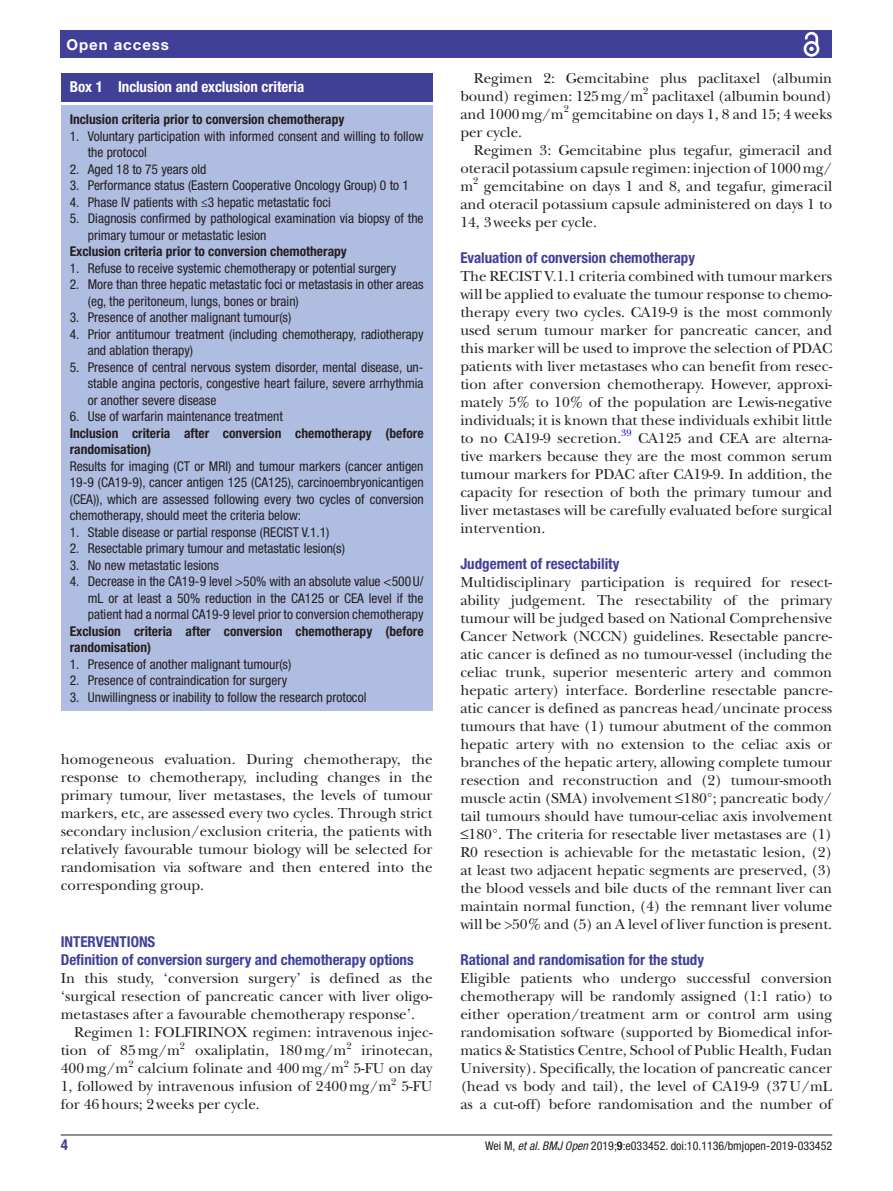
<style>
.page{position:relative;width:893px;height:1191px;background:#fff}
.page>*{position:absolute;margin:0;border:0;box-sizing:border-box;transform-origin:0 0}
.t1{font:15px/18px "New Baskerville";color:#231f20;text-align:justify}
.t2{font:700 condensed 15px/18px "Helvetica Neue LT Std";color:#414099}
.t3{font:700 condensed 15px "Helvetica Neue LT Std";color:#fff}
.t4{font:700 15px "Helvetica Neue LT Std";letter-spacing:.065em;color:#fff}
.t5{font:condensed 13.5px/16.5px "Helvetica Neue LT Std";color:#231f20}
.t6{font:700 condensed 13.5px/16.5px "Helvetica Neue LT Std";color:#231f20}
.t7{font:condensed 12px "Helvetica Neue LT Std";color:#231f20}
.t8{font:9.9px "New Baskerville";color:#231f20}
.s1{font-style:italic}
.s2{font-weight:700}
</style>
<div class="page">
<hr style="left:61px;top:1134px;width:771px;height:1px;background:#231f20">
<div style="left:61px;top:31px;width:771px;height:27px;background:#414099"></div>
<svg style="left:803px;top:31px;width:17px;height:26px"></svg>
<div style="left:61px;top:73px;width:372px;height:28px;background:#414099"></div>
<div style="left:61px;top:106px;width:372px;height:605px;background:#afbde1"></div>
<p class="t4" style="left:66px;top:35px;width:104px">Open access</p>
<p class="t3" style="left:70px;top:78px;width:236px">Box 1 Inclusion and exclusion criteria</p>
<p class="t6" style="left:70px;top:111px;width:276px">Inclusion criteria prior to conversion chemotherapy</p>
<p class="t5" style="left:88px;top:128px;width:337px;text-indent:-18px">1. Voluntary participation with informed consent and willing to follow the protocol</p>
<p class="t5" style="left:70px;top:161px;width:138px">2. Aged 18 to 75 years old</p>
<p class="t5" style="left:70px;top:177px;width:341px">3. Performance status (Eastern Cooperative Oncology Group) 0 to 1</p>
<p class="t5" style="left:70px;top:194px;width:263px">4. Phase IV patients with ≤3 hepatic metastatic foci</p>
<p class="t5" style="left:88px;top:210px;width:337px;text-indent:-18px">5. Diagnosis confirmed by pathological examination via biopsy of the primary tumour or metastatic lesion</p>
<p class="t6" style="left:70px;top:243px;width:279px">Exclusion criteria prior to conversion chemotherapy</p>
<p class="t5" style="left:70px;top:260px;width:328px">1. Refuse to receive systemic chemotherapy or potential surgery</p>
<p class="t5" style="left:88px;top:276px;width:337px;text-indent:-18px">2. More than three hepatic metastatic foci or metastasis in other areas (eg, the peritoneum, lungs, bones or brain)</p>
<p class="t5" style="left:70px;top:309px;width:223px">3. Presence of another malignant tumour(s)</p>
<p class="t5" style="left:88px;top:326px;width:337px;text-indent:-18px">4. Prior antitumour treatment (including chemotherapy, radiotherapy and ablation therapy)</p>
<p class="t5" style="left:88px;top:359px;width:337px;text-align:justify;text-indent:-18px">5. Presence of central nervous system disorder, mental disease, un&shy;stable angina pectoris, congestive heart failure, severe arrhythmia or another severe disease</p>
<p class="t5" style="left:70px;top:408px;width:215px">6. Use of warfarin maintenance treatment</p>
<p class="t6" style="left:70px;top:424px;width:355px">Inclusion criteria after conversion chemotherapy (before randomisation)</p>
<p class="t5" style="left:70px;top:458px;width:355px;text-align:justify">Results for imaging (CT or MRI) and tumour markers (cancer antigen 19-9 (CA19-9), cancer antigen 125 (CA125), carcinoembryonicantigen (CEA)), which are assessed following every two cycles of conversion chemotherapy, should meet the criteria below:</p>
<p class="t5" style="left:70px;top:523px;width:261px">1. Stable disease or partial response (RECIST V.1.1)</p>
<p class="t5" style="left:70px;top:540px;width:277px">2. Resectable primary tumour and metastatic lesion(s)</p>
<p class="t5" style="left:70px;top:556px;width:151px">3. No new metastatic lesions</p>
<p class="t5" style="left:88px;top:573px;width:337px;text-align:justify;text-indent:-18px">4. Decrease in the CA19-9 level &gt;50% with an absolute value &lt;500U/ mL or at least a 50% reduction in the CA125 or CEA level if the patient had a normal CA19-9 level prior to conversion chemotherapy</p>
<p class="t6" style="left:70px;top:622px;width:355px">Exclusion criteria after conversion chemotherapy (before randomisation)</p>
<p class="t5" style="left:70px;top:655px;width:223px">1. Presence of another malignant tumour(s)</p>
<p class="t5" style="left:70px;top:672px;width:219px">2. Presence of contraindication for surgery</p>
<p class="t5" style="left:70px;top:688px;width:298px">3. Unwillingness or inability to follow the research protocol</p>
<p class="t1" style="left:61px;top:750px;width:373px">homogeneous evaluation. During chemotherapy, the response to chemotherapy, including changes in the primary tumour, liver metastases, the levels of tumour markers, etc, are assessed every two cycles. Through strict secondary inclusion/exclusion criteria, the patients with relatively favourable tumour biology will be selected for randomisation via software and then entered into the corresponding group.</p>
<p class="t2" style="left:61px;top:932px;width:354px">Interventions<br>Definition of conversion surgery and chemotherapy options</p>
<p class="t1" style="left:61px;top:969px;width:373px">In this study, ‘conversion surgery’ is defined as the ‘surgical resection of pancreatic cancer with liver oligo&shy;metastases after a favourable chemotherapy response’.</p>
<p class="t1" style="left:61px;top:1023px;width:373px;text-indent:14px">Regimen 1: FOLFIRINOX regimen: intravenous injec&shy;tion of 85mg/m</p>
<p class="t8" style="left:180px;top:1039px;width:7px">2</p>
<p class="t1" style="left:195px;top:1041px;width:153px">oxaliplatin, 180mg/m</p>
<p class="t8" style="left:346px;top:1039px;width:7px">2</p>
<p class="t1" style="left:361px;top:1041px;width:73px">irinotecan,</p>
<p class="t1" style="left:61px;top:1059px;width:69px">400mg/m</p>
<p class="t8" style="left:128px;top:1057px;width:7px">2</p>
<p class="t1" style="left:138px;top:1059px;width:208px">calcium folinate and 400mg/m</p>
<p class="t8" style="left:344px;top:1057px;width:7px">2</p>
<p class="t1" style="left:61px;top:1059px;width:373px;text-indent:293px">5-FU on day<br>1, followed by intravenous infusion of 2400mg/m</p>
<p class="t8" style="left:391px;top:1075px;width:7px">2</p>
<p class="t1" style="left:401px;top:1077px;width:33px">5-FU</p>
<p class="t1" style="left:61px;top:1095px;width:201px">for 46hours; 2weeks per cycle.</p>
<p class="t1" style="left:460px;top:69px;width:373px;text-indent:14px">Regimen 2: Gemcitabine plus paclitaxel (albumin bound) regimen: 125mg/m</p>
<p class="t8" style="left:643px;top:85px;width:7px">2</p>
<p class="t1" style="left:652px;top:87px;width:182px">paclitaxel (albumin bound)</p>
<p class="t1" style="left:460px;top:105px;width:105px">and 1000mg/m</p>
<p class="t8" style="left:564px;top:103px;width:7px">2</p>
<p class="t1" style="left:572px;top:105px;width:262px">gemcitabine on days 1, 8 and 15; 4 weeks</p>
<p class="t1" style="left:460px;top:123px;width:63px">per cycle.</p>
<p class="t1" style="left:474px;top:141px;width:360px">Regimen 3: Gemcitabine plus tegafur, gimeracil and</p>
<p class="t1" style="left:460px;top:159px;width:373px">oteracil potassium capsule regimen: injection of 1000mg/</p>
<p class="t1" style="left:460px;top:177px;width:14px">m</p>
<p class="t8" style="left:473px;top:175px;width:7px">2</p>
<p class="t1" style="left:460px;top:177px;width:373px;text-indent:23px">gemcitabine on days 1 and 8, and tegafur, gimeracil and oteracil potassium capsule administered on days 1 to 14, 3weeks per cycle.</p>
<p class="t2" style="left:460px;top:248px;width:236px">Evaluation of conversion chemotherapy</p>
<p class="t1" style="left:460px;top:267px;width:373px">The RECIST V.1.1 criteria combined with tumour markers will be applied to evaluate the tumour response to chemo&shy;therapy every two cycles. CA19-9 is the most commonly used serum tumour marker for pancreatic cancer, and this marker will be used to improve the selection of PDAC patients with liver metastases who can benefit from resec&shy;tion after conversion chemotherapy. However, approxi&shy;mately 5% to 10% of the population are Lewis-negative individuals; it is known that these individuals exhibit little to no CA19-9 secretion.<sup>39</sup> CA125 and CEA are alterna&shy;tive markers because they are the most common serum tumour markers for PDAC after CA19-9. In addition, the capacity for resection of both the primary tumour and liver metastases will be carefully evaluated before surgical intervention.</p>
<p class="t2" style="left:460px;top:554px;width:161px">Judgement of resectability</p>
<p class="t1" style="left:460px;top:573px;width:373px">Multidisciplinary participation is required for resect&shy;ability judgement. The resectability of the primary tumour will be judged based on National Comprehensive Cancer Network (NCCN) guidelines. Resectable pancre&shy;atic cancer is defined as no tumour-vessel (including the celiac trunk, superior mesenteric artery and common hepatic artery) interface. Borderline resectable pancre&shy;atic cancer is defined as pancreas head/uncinate process tumours that have (1) tumour abutment of the common hepatic artery with no extension to the celiac axis or branches of the hepatic artery, allowing complete tumour resection and reconstruction and (2) tumour-smooth muscle actin (SMA) involvement ≤180°; pancreatic body/ tail tumours should have tumour-celiac axis involvement ≤180°. The criteria for resectable liver metastases are (1)<br>R0 resection is achievable for the metastatic lesion, (2) at least two adjacent hepatic segments are preserved, (3) the blood vessels and bile ducts of the remnant liver can maintain normal function, (4) the remnant liver volume will be &gt;50% and (5) an A level of liver function is present.</p>
<p class="t2" style="left:460px;top:950px;width:245px">Rational and randomisation for the study</p>
<p class="t1" style="left:460px;top:969px;width:373px">Eligible patients who undergo successful conversion chemotherapy will be randomly assigned (1:1 ratio) to either operation/treatment arm or control arm using randomisation software (supported by Biomedical infor&shy;matics &amp; Statistics Centre, School of Public Health, Fudan University). Specifically, the location of pancreatic cancer (head vs body and tail), the level of CA19-9 (37U/mL as a cut-off) before randomisation and the number of</p>
<p class="t2" style="left:61px;top:1135px;width:9px">4</p>
<p class="t7" style="left:485px;top:1138px;width:349px">Wei M, <span class="s1">et al</span>. <span class="s1">BMJ Open</span> 2019;<span class="s2">9</span>:e033452. doi:10.1136/bmjopen-2019-033452</p>
</div>
